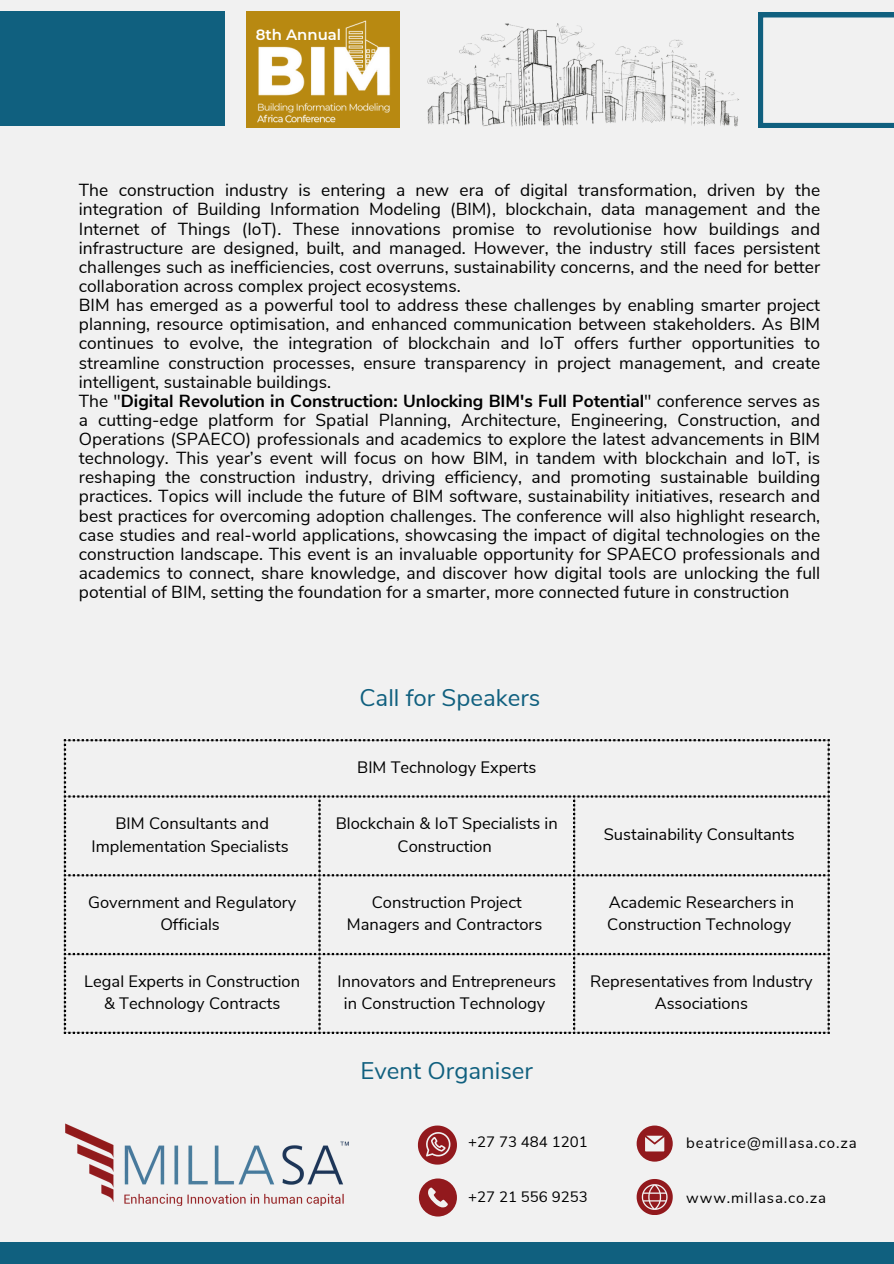
<style>
.page{position:relative;width:894px;height:1264px;background:#fff}
.page>*{position:absolute;margin:0;border:0;box-sizing:border-box;transform-origin:0 0}
.t1{font:24px "Nunito Sans";color:#10607f}
.t2{font:17.4px/19.2px "Nunito Sans";color:#000}
.t3{font:16.5px/22.5px "Nunito Sans";color:#000;text-align:center}
.t4{font:15px "Nunito Sans";letter-spacing:.06em;color:#000}
.t5{font:15px "Nunito Sans";color:#000}
.t6{font:600 14.85px "Montserrat";color:#fff}
.s1{font-weight:700}
</style>
<div class="page">
<div style="left:0;top:0;width:893px;height:1263px;background:#f1f1f1"></div>
<img style="left:427px;top:23px;width:312px;height:104px">
<div style="left:0;top:11px;width:224px;height:115px;background:#10607f"></div>
<div style="left:246px;top:11px;width:153px;height:116px;background:#b88911"></div>
<img style="left:257px;top:13px;width:143px;height:112px">
<div style="left:0;top:1242px;width:893px;height:21px;background:#10607f"></div>
<svg style="left:758px;top:13px;width:135px;height:114px"></svg>
<svg style="left:64px;top:739px;width:256px;height:294px"></svg>
<svg style="left:323px;top:739px;width:506px;height:294px"></svg>
<img style="left:65px;top:1123px;width:284px;height:82px">
<svg style="left:418px;top:1125px;width:39px;height:39px"></svg>
<svg style="left:636px;top:1125px;width:36px;height:36px"></svg>
<svg style="left:419px;top:1178px;width:38px;height:38px"></svg>
<svg style="left:636px;top:1179px;width:36px;height:35px"></svg>
<p class="t6" style="left:256px;top:26px;width:87px">8th Annual</p>
<p class="t2" style="left:79px;top:181px;width:742px">The construction industry is entering a new era of digital transformation, driven by the integration of Building Information Modeling (BIM), blockchain, data management and the Internet of Things (IoT). These innovations promise to revolutionise how buildings and infrastructure are designed, built, and managed. However, the industry still faces persistent challenges such as inefficiencies, cost overruns, sustainability concerns, and the need for better collaboration across complex project ecosystems.<br>BIM has emerged as a powerful tool to address these challenges by enabling smarter project planning, resource optimisation, and enhanced communication between stakeholders. As BIM continues to evolve, the integration of blockchain and IoT offers further opportunities to streamline construction processes, ensure transparency in project management, and create intelligent, sustainable buildings.<br>The "<span class="s1">Digital Revolution in Construction: Unlocking BIM's Full Potential</span>" conference serves as a cutting-edge platform for Spatial Planning, Architecture, Engineering, Construction, and Operations (SPAECO) professionals and academics to explore the latest advancements in BIM technology. This year’s event will focus on how BIM, in tandem with blockchain and IoT, is reshaping the construction industry, driving efficiency, and promoting sustainable building practices. Topics will include the future of BIM software, sustainability initiatives, research and best practices for overcoming adoption challenges. The conference will also highlight research, case studies and real-world applications, showcasing the impact of digital technologies on the construction landscape. This event is an invaluable opportunity for SPAECO professionals and academics to connect, share knowledge, and discover how digital tools are unlocking the full potential of BIM, setting the foundation for a smarter, more connected future in construction</p>
<h2 class="t1" style="left:359px;top:681px;width:182px">Call for Speakers</h2>
<p class="t3" style="left:357px;top:756px;width:180px">BIM Technology Experts</p>
<p class="t3" style="left:91px;top:812px;width:199px">BIM Consultants and<br>Implementation Specialists</p>
<p class="t3" style="left:336px;top:812px;width:223px">Blockchain &amp; IoT Specialists in<br>Construction</p>
<p class="t3" style="left:603px;top:823px;width:192px">Sustainability Consultants</p>
<p class="t3" style="left:88px;top:891px;width:209px">Government and Regulatory<br>Officials</p>
<p class="t3" style="left:347px;top:891px;width:197px">Construction Project<br>Managers and Contractors</p>
<p class="t3" style="left:607px;top:891px;width:188px;text-align:left">Academic Researchers in<br>Construction Technology</p>
<p class="t3" style="left:84px;top:970px;width:217px">Legal Experts in Construction &amp; Technology Contracts</p>
<p class="t3" style="left:337px;top:970px;width:220px">Innovators and Entrepreneurs in Construction Technology</p>
<p class="t3" style="left:590px;top:970px;width:224px">Representatives from Industry<br>Associations</p>
<h1 class="t1" style="left:360px;top:1054px;width:174px">Event Organiser</h1>
<p class="t5" style="left:468px;top:1131px;width:121px">+27 73 484 1201</p>
<p class="t4" style="left:686px;top:1132px;width:172px">beatrice@millasa.co.za</p>
<p class="t5" style="left:468px;top:1186px;width:121px">+27 21 556 9253</p>
<p class="t4" style="left:686px;top:1187px;width:141px">www.millasa.co.za</p>
</div>
